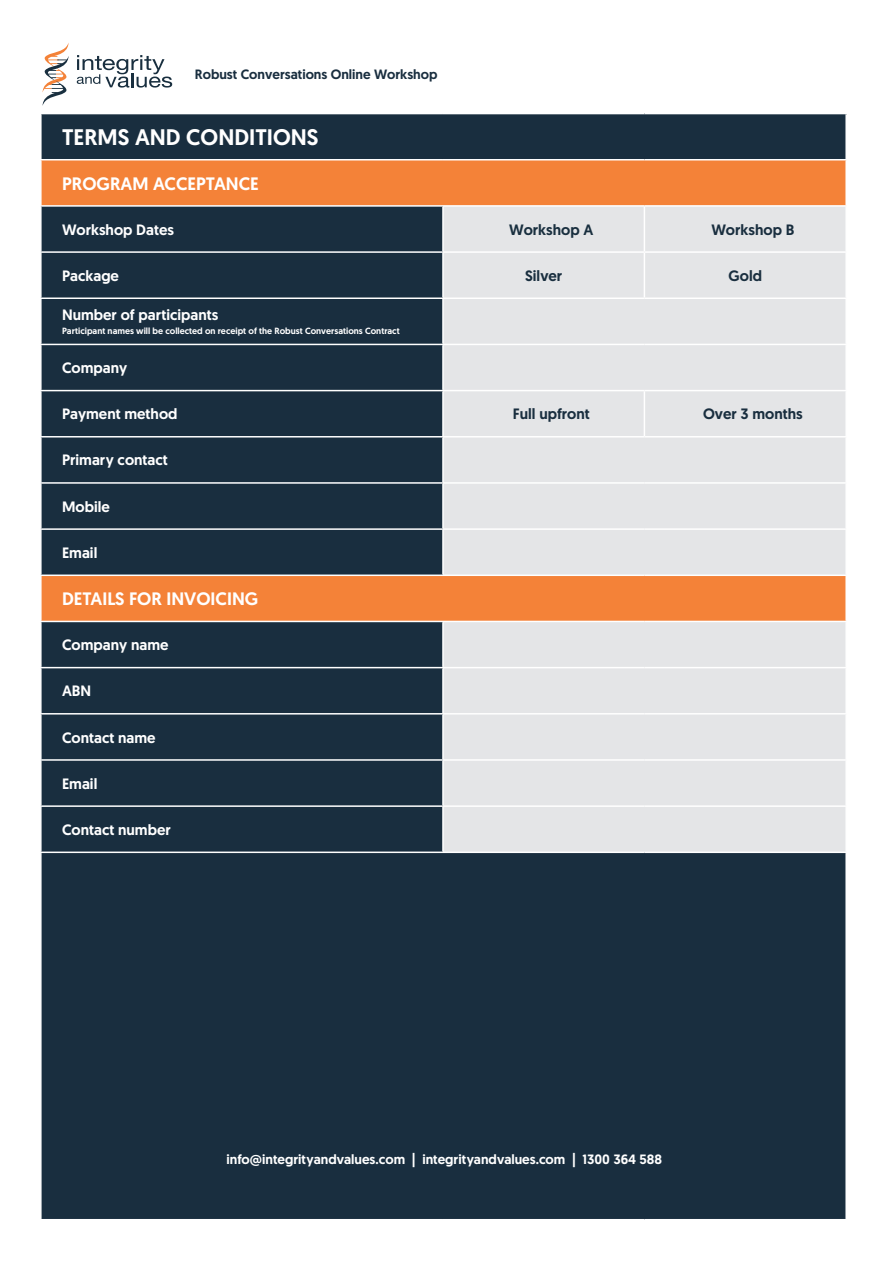
<style>
.page{position:relative;width:893px;height:1263px;background:#fff}
.page>*{position:absolute;margin:0;border:0;box-sizing:border-box;transform-origin:0 0}
.Header_Dark{font:500 22.5px "Geomanist";color:#fff}
.Graph_Sub_Heading{font:500 18px "Geomanist";color:#fff}
.Graph_Sub_Heading-2{font:500 15px "Geomanist";color:#fff}
.Graph_Sub_Heading-3{font:500 15px "Geomanist";color:#192e3f}
.Graph_Headings{font:500 15px "Geomanist";color:#192f3f}
.Small_Text{font:500 15px "Geomanist";color:#192e3f}
.Bold_Text_-_Blue{font:500 15px "Geomanist";color:#192e3f}
.Small_Text-2{font:500 13.5px "Geomanist";color:#fff}
.Small_Text-3{font:500 13.5px "Geomanist";color:#192e3f}
.Graph_Sub_Heading-4{font:500 9px "Geomanist";color:#fff}
</style>
<div class="page">
<svg style="left:43px;top:43px;width:26px;height:62px"></svg>
<svg style="left:77px;top:55px;width:95px;height:33px"></svg>
<div style="left:41px;top:114px;width:805px;height:46px;background:#192e3f"></div>
<div style="left:42px;top:160px;width:803px;height:45px;background:#f48238"></div>
<div style="left:42px;top:207px;width:803px;height:1012px;background:#192e3f"></div>
<svg style="left:443px;top:207px;width:402px;height:644px;background:#e5deda"></svg>
<hr style="left:40px;top:114px;width:2px;height:45px;background:#fff">
<hr style="left:845px;top:114px;width:2px;height:45px;background:#fff">
<hr style="left:40px;top:251px;width:403px;height:2px;background:#fff">
<hr style="left:40px;top:297px;width:403px;height:2px;background:#fff">
<hr style="left:40px;top:344px;width:403px;height:1px;background:#fff">
<hr style="left:40px;top:390px;width:403px;height:1px;background:#fff">
<hr style="left:40px;top:436px;width:403px;height:1px;background:#fff">
<hr style="left:40px;top:482px;width:403px;height:2px;background:#fff">
<hr style="left:40px;top:528px;width:403px;height:2px;background:#fff">
<hr style="left:40px;top:159px;width:403px;height:1px;background:#fff">
<hr style="left:443px;top:159px;width:201px;height:1px;background:#fff">
<hr style="left:644px;top:159px;width:203px;height:1px;background:#fff">
<hr style="left:40px;top:574px;width:403px;height:2px;background:#fff">
<hr style="left:40px;top:621px;width:403px;height:1px;background:#fff">
<hr style="left:443px;top:621px;width:201px;height:1px;background:#fff">
<hr style="left:442px;top:622px;width:2px;height:45px;background:#fff">
<hr style="left:644px;top:621px;width:203px;height:1px;background:#fff">
<hr style="left:40px;top:667px;width:403px;height:1px;background:#fff">
<hr style="left:443px;top:667px;width:201px;height:1px;background:#fff">
<hr style="left:442px;top:668px;width:2px;height:45px;background:#fff">
<hr style="left:644px;top:667px;width:203px;height:1px;background:#fff">
<hr style="left:40px;top:713px;width:403px;height:1px;background:#fff">
<hr style="left:443px;top:713px;width:201px;height:1px;background:#fff">
<hr style="left:442px;top:714px;width:2px;height:45px;background:#fff">
<hr style="left:644px;top:713px;width:203px;height:1px;background:#fff">
<hr style="left:40px;top:759px;width:403px;height:2px;background:#fff">
<hr style="left:443px;top:759px;width:201px;height:2px;background:#fff">
<hr style="left:442px;top:761px;width:2px;height:44px;background:#fff">
<hr style="left:644px;top:759px;width:203px;height:2px;background:#fff">
<hr style="left:40px;top:805px;width:403px;height:2px;background:#fff">
<hr style="left:443px;top:805px;width:201px;height:2px;background:#fff">
<hr style="left:442px;top:807px;width:2px;height:44px;background:#fff">
<hr style="left:644px;top:805px;width:203px;height:2px;background:#fff">
<hr style="left:40px;top:851px;width:403px;height:2px;background:#fff">
<hr style="left:443px;top:851px;width:201px;height:2px;background:#fff">
<hr style="left:644px;top:851px;width:203px;height:2px;background:#fff">
<hr style="left:442px;top:207px;width:2px;height:44px;background:#fff">
<hr style="left:644px;top:207px;width:1px;height:44px;background:#fff">
<hr style="left:443px;top:251px;width:201px;height:2px;background:#fff">
<hr style="left:442px;top:253px;width:2px;height:44px;background:#fff">
<hr style="left:644px;top:251px;width:203px;height:2px;background:#fff">
<hr style="left:644px;top:253px;width:1px;height:44px;background:#fff">
<hr style="left:443px;top:297px;width:201px;height:2px;background:#fff">
<hr style="left:442px;top:299px;width:2px;height:45px;background:#fff">
<hr style="left:644px;top:297px;width:203px;height:2px;background:#fff">
<hr style="left:443px;top:344px;width:201px;height:1px;background:#fff">
<hr style="left:442px;top:345px;width:2px;height:45px;background:#fff">
<hr style="left:644px;top:344px;width:203px;height:1px;background:#fff">
<hr style="left:443px;top:390px;width:201px;height:1px;background:#fff">
<hr style="left:442px;top:391px;width:2px;height:45px;background:#fff">
<hr style="left:644px;top:390px;width:203px;height:1px;background:#fff">
<hr style="left:644px;top:391px;width:1px;height:45px;background:#fff">
<hr style="left:443px;top:436px;width:201px;height:1px;background:#fff">
<hr style="left:442px;top:437px;width:2px;height:45px;background:#fff">
<hr style="left:644px;top:436px;width:203px;height:1px;background:#fff">
<hr style="left:443px;top:482px;width:201px;height:2px;background:#fff">
<hr style="left:442px;top:484px;width:2px;height:44px;background:#fff">
<hr style="left:644px;top:482px;width:203px;height:2px;background:#fff">
<hr style="left:443px;top:528px;width:201px;height:2px;background:#fff">
<hr style="left:442px;top:530px;width:2px;height:44px;background:#fff">
<hr style="left:644px;top:528px;width:203px;height:2px;background:#fff">
<hr style="left:443px;top:574px;width:201px;height:2px;background:#fff">
<hr style="left:644px;top:574px;width:203px;height:2px;background:#fff">
<p class="Small_Text-3" style="left:195px;top:66px;width:244px">Robust Conversations Online Workshop</p>
<p class="Header_Dark" style="left:62px;top:122px;width:258px">TERMS AND CONDITIONS</p>
<p class="Graph_Sub_Heading" style="left:62px;top:171px;width:198px">PROGRAM ACCEPTANCE</p>
<p class="Graph_Sub_Heading-2" style="left:62px;top:219px;width:113px">Workshop Dates</p>
<p class="Graph_Headings" style="left:509px;top:219px;width:86px">Workshop A</p>
<p class="Graph_Sub_Heading-3" style="left:711px;top:219px;width:84px">Workshop B</p>
<p class="Graph_Sub_Heading-2" style="left:62px;top:266px;width:58px">Package</p>
<p class="Small_Text" style="left:525px;top:266px;width:39px">Silver</p>
<p class="Bold_Text_-_Blue" style="left:729px;top:266px;width:35px">Gold</p>
<p class="Graph_Sub_Heading-2" style="left:62px;top:305px;width:158px">Number of participants</p>
<p class="Graph_Sub_Heading-4" style="left:62px;top:325px;width:339px">Participant names will be collected on receipt of the Robust Conversations Contract</p>
<p class="Graph_Sub_Heading-2" style="left:62px;top:358px;width:67px">Company</p>
<p class="Graph_Sub_Heading-2" style="left:62px;top:404px;width:117px">Payment method</p>
<p class="Graph_Sub_Heading-3" style="left:513px;top:404px;width:78px">Full upfront</p>
<p class="Graph_Sub_Heading-3" style="left:703px;top:404px;width:101px">Over 3 months</p>
<p class="Graph_Sub_Heading-2" style="left:62px;top:450px;width:107px">Primary contact</p>
<p class="Graph_Sub_Heading-2" style="left:62px;top:496px;width:49px">Mobile</p>
<p class="Graph_Sub_Heading-2" style="left:62px;top:543px;width:37px">Email</p>
<p class="Graph_Sub_Heading" style="left:62px;top:587px;width:198px">DETAILS FOR INVOICING</p>
<p class="Graph_Sub_Heading-2" style="left:62px;top:635px;width:108px">Company name</p>
<p class="Graph_Sub_Heading-2" style="left:62px;top:681px;width:31px">ABN</p>
<p class="Graph_Sub_Heading-2" style="left:62px;top:727px;width:95px">Contact name</p>
<p class="Graph_Sub_Heading-2" style="left:62px;top:773px;width:37px">Email</p>
<p class="Graph_Sub_Heading-2" style="left:62px;top:820px;width:110px">Contact number</p>
<p class="Small_Text-2" style="left:226px;top:1150px;width:437px">info@integrityandvalues.com | integrityandvalues.com | 1300 364 588</p>
</div>
